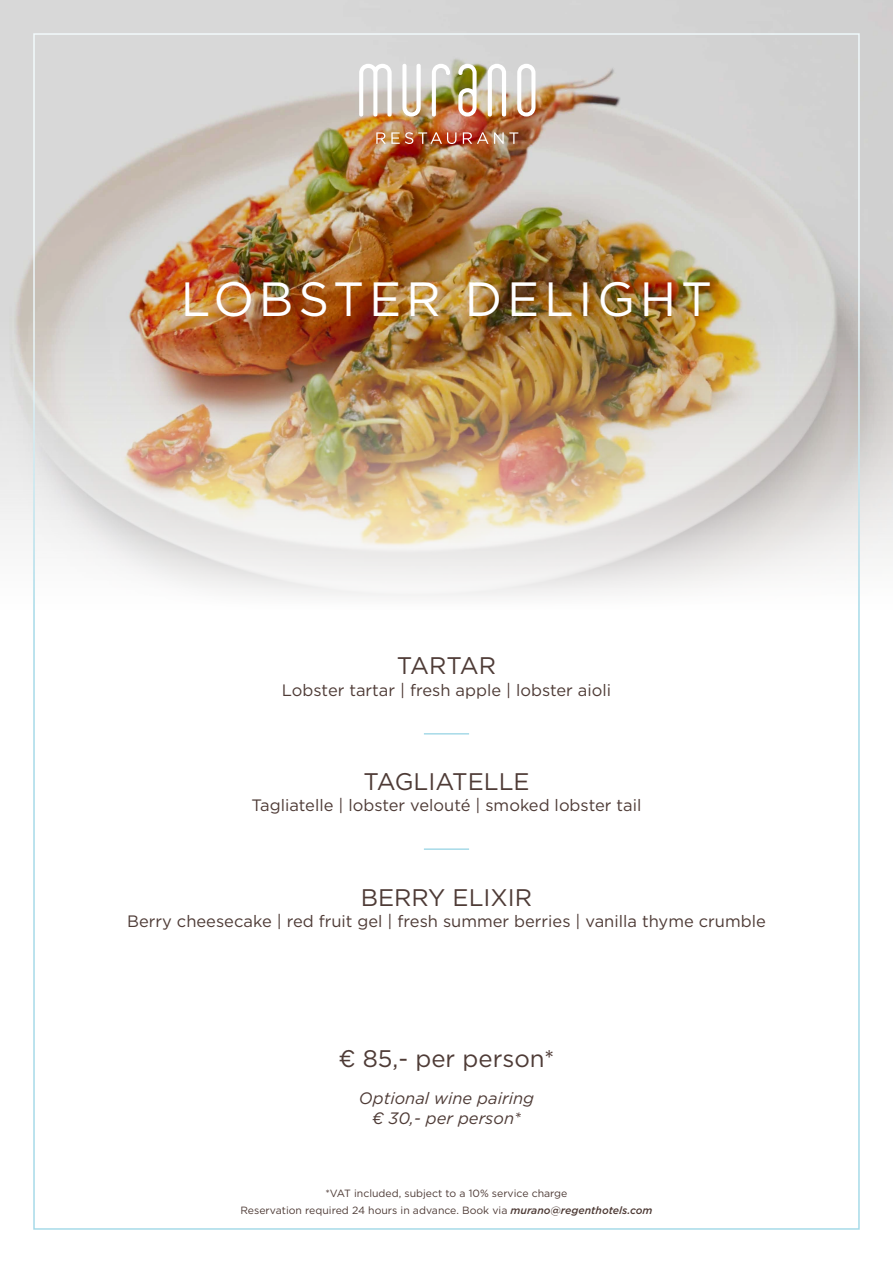
<style>
.page{position:relative;width:893px;height:1263px;background:#fff}
.page>*{position:absolute;margin:0;border:0;box-sizing:border-box;transform-origin:0 0}
.t1{font:48px "Gotham";letter-spacing:.1em;color:#fff}
.t2{font:24px "Gotham";color:#4e3b36}
.t3{font:16.5px "Gotham";color:#4e3b36}
.t4{font:italic 16.5px/19.8px "Gotham";color:#4e3b36;text-align:center}
.t5{font:10.5px/17.7px "Gotham";color:#4e3b36;text-align:center}
.s1{font-weight:500;font-style:italic}
</style>
<div class="page">
<img style="left:0;top:0;width:893px;height:597px">
<svg style="left:359px;top:64px;width:33px;height:53px"></svg>
<svg style="left:402px;top:64px;width:19px;height:53px"></svg>
<svg style="left:432px;top:64px;width:18px;height:53px"></svg>
<svg style="left:458px;top:64px;width:19px;height:53px"></svg>
<svg style="left:488px;top:64px;width:18px;height:53px"></svg>
<svg style="left:517px;top:64px;width:18px;height:53px"></svg>
<svg style="left:376px;top:132px;width:80px;height:12px"></svg>
<svg style="left:463px;top:132px;width:25px;height:12px"></svg>
<svg style="left:494px;top:132px;width:24px;height:12px"></svg>
<hr style="left:424px;top:733px;width:45px;height:1px;background:#a6dae8">
<hr style="left:424px;top:848px;width:45px;height:2px;background:#a6dae8">
<h1 class="t1" style="left:181px;top:268px;width:533px">LOBSTER DELIGHT</h1>
<h2 class="t2" style="left:397px;top:650px;width:101px">TARTAR</h2>
<p class="t3" style="left:282px;top:679px;width:331px">Lobster tartar | fresh apple | lobster aioli</p>
<h2 class="t2" style="left:363px;top:766px;width:168px">TAGLIATELLE</h2>
<p class="t3" style="left:252px;top:795px;width:391px">Tagliatelle | lobster velouté | smoked lobster tail</p>
<h2 class="t2" style="left:361px;top:882px;width:173px">BERRY ELIXIR</h2>
<p class="t3" style="left:127px;top:911px;width:640px">Berry cheesecake | red fruit gel | fresh summer berries | vanilla thyme crumble</p>
<h2 class="t2" style="left:338px;top:1043px;width:218px">€ 85,- per person*</h2>
<p class="t4" style="left:359px;top:1088px;width:177px">Optional wine pairing € 30,- per person*</p>
<p class="t5" style="left:240px;top:1184px;width:413px">*VAT included, subject to a 10% service charge<br>Reservation required 24 hours in advance. Book via <span class="s1">murano@regenthotels.com</span></p>
</div>
